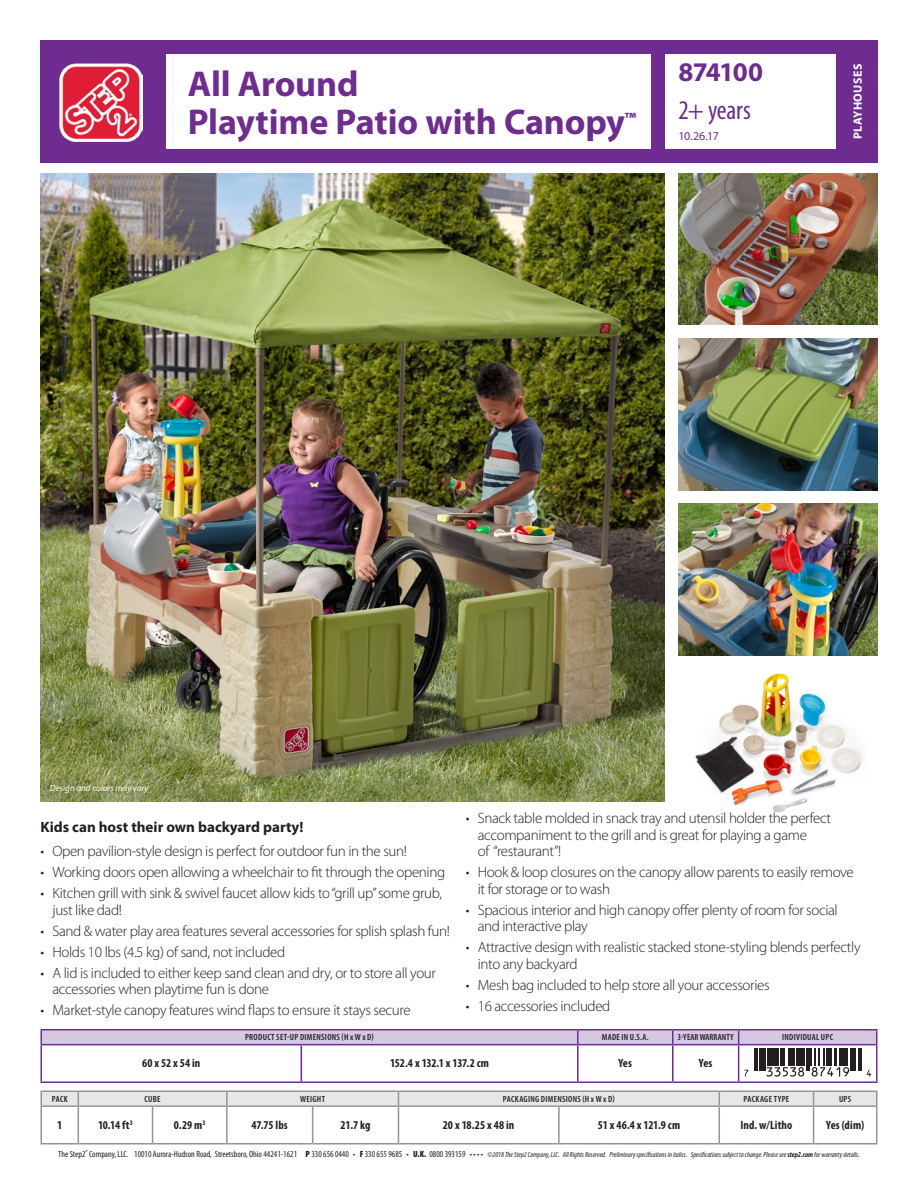
<style>
.page{position:relative;width:918px;height:1188px;background:#fff}
.page>*{position:absolute;margin:0;border:0;box-sizing:border-box;transform-origin:0 0}
.t1{font:700 36px "Myriad Pro";letter-spacing:-.005em;color:#6e2c91}
.t2{font:condensed 27px "Myriad Pro";letter-spacing:-.01em;color:#6e2c91}
.t3{font:700 27px "Myriad Pro";letter-spacing:-.05em;color:#6e2c91}
.t4{font:300 15px/16.5px "Myriad Pro";letter-spacing:-.025em;color:#231f20}
.Body_Text_Indent{font:700 15px "Myriad Pro";color:#231f20}
.t5{font:700 condensed 12px "Myriad Pro";letter-spacing:.005em;color:#231f20}
.t6{font:700 condensed 12px "Myriad Pro";letter-spacing:-.015em;color:#231f20}
.t7{font:700 12px "Myriad Pro";letter-spacing:.03em;color:#fff}
.t8{font:12px "Myriad Pro";color:#6e2c91}
.t9{font:600 condensed 9px "Myriad Pro";letter-spacing:.035em;color:#231f20}
.t10{font:italic 9px "Myriad Pro";color:#fff}
.t11{font:600 condensed 9px "Myriad Pro";letter-spacing:.005em;color:#231f20}
.t12{font:italic condensed 7.5px "Myriad Pro";color:#231f20}
.s1{font-style:normal;font-size:9px}
.s2{font-weight:900;font-style:normal;font-size:9px}
.s3{font-weight:700}
</style>
<div class="page">
<div style="left:166px;top:40px;width:712px;height:14px;background:#6e2c91"></div>
<div style="left:166px;top:149px;width:712px;height:14px;background:#6e2c91"></div>
<div style="left:40px;top:40px;width:126px;height:123px;background:#6e2c91"></div>
<div style="left:651px;top:40px;width:14px;height:123px;background:#6e2c91"></div>
<div style="left:836px;top:40px;width:42px;height:123px;background:#6e2c91"></div>
<img style="left:59px;top:64px;width:83px;height:77px">
<img style="left:40px;top:173px;width:625px;height:628px">
<img style="left:678px;top:173px;width:200px;height:152px">
<img style="left:695px;top:673px;width:168px;height:138px">
<img style="left:678px;top:504px;width:200px;height:152px">
<img style="left:678px;top:338px;width:200px;height:152px">
<hr style="left:40px;top:1029px;width:261px;height:1px;background:#6e2c91">
<hr style="left:301px;top:1029px;width:277px;height:1px;background:#6e2c91">
<hr style="left:578px;top:1029px;width:95px;height:1px;background:#6e2c91">
<hr style="left:673px;top:1029px;width:66px;height:1px;background:#6e2c91">
<hr style="left:739px;top:1029px;width:139px;height:1px;background:#6e2c91">
<hr style="left:40px;top:1045px;width:2px;height:37px;background:#6e2c91">
<hr style="left:301px;top:1045px;width:1px;height:37px;background:#6e2c91">
<hr style="left:577px;top:1045px;width:2px;height:37px;background:#6e2c91">
<hr style="left:672px;top:1045px;width:2px;height:37px;background:#6e2c91">
<hr style="left:738px;top:1045px;width:1px;height:37px;background:#6e2c91">
<hr style="left:876px;top:1045px;width:2px;height:37px;background:#6e2c91">
<hr style="left:40px;top:1082px;width:261px;height:1px;background:#6e2c91">
<hr style="left:301px;top:1082px;width:277px;height:1px;background:#6e2c91">
<hr style="left:578px;top:1082px;width:95px;height:1px;background:#6e2c91">
<hr style="left:673px;top:1082px;width:66px;height:1px;background:#6e2c91">
<hr style="left:739px;top:1082px;width:139px;height:1px;background:#6e2c91">
<svg style="left:40px;top:1030px;width:838px;height:47px"></svg>
<hr style="left:40px;top:1107px;width:2px;height:36px;background:#939598">
<hr style="left:78px;top:1107px;width:1px;height:36px;background:#939598">
<hr style="left:152px;top:1107px;width:1px;height:36px;background:#939598">
<hr style="left:226px;top:1107px;width:2px;height:36px;background:#939598">
<hr style="left:312px;top:1107px;width:1px;height:36px;background:#939598">
<hr style="left:398px;top:1107px;width:1px;height:36px;background:#939598">
<hr style="left:558px;top:1107px;width:2px;height:36px;background:#939598">
<hr style="left:719px;top:1107px;width:1px;height:36px;background:#939598">
<hr style="left:813px;top:1107px;width:1px;height:36px;background:#939598">
<hr style="left:876px;top:1107px;width:2px;height:36px;background:#939598">
<hr style="left:40px;top:1143px;width:38px;height:1px;background:#939598">
<hr style="left:78px;top:1143px;width:75px;height:1px;background:#939598">
<hr style="left:153px;top:1143px;width:74px;height:1px;background:#939598">
<hr style="left:227px;top:1143px;width:86px;height:1px;background:#939598">
<hr style="left:313px;top:1143px;width:85px;height:1px;background:#939598">
<hr style="left:398px;top:1143px;width:161px;height:1px;background:#939598">
<hr style="left:559px;top:1143px;width:160px;height:1px;background:#939598">
<hr style="left:719px;top:1143px;width:95px;height:1px;background:#939598">
<hr style="left:814px;top:1143px;width:63px;height:1px;background:#939598">
<hr style="left:40px;top:1090px;width:38px;height:2px;background:#939598">
<hr style="left:78px;top:1090px;width:75px;height:2px;background:#939598">
<hr style="left:153px;top:1090px;width:74px;height:2px;background:#939598">
<hr style="left:227px;top:1090px;width:86px;height:2px;background:#939598">
<hr style="left:313px;top:1090px;width:85px;height:2px;background:#939598">
<hr style="left:398px;top:1090px;width:161px;height:2px;background:#939598">
<hr style="left:559px;top:1090px;width:160px;height:2px;background:#939598">
<hr style="left:719px;top:1090px;width:95px;height:2px;background:#939598">
<hr style="left:814px;top:1090px;width:63px;height:2px;background:#939598">
<svg style="left:40px;top:1091px;width:838px;height:15px"></svg>
<hr style="left:40px;top:1105px;width:38px;height:2px;background:#939598">
<hr style="left:78px;top:1105px;width:75px;height:2px;background:#939598">
<hr style="left:153px;top:1105px;width:74px;height:2px;background:#939598">
<hr style="left:227px;top:1105px;width:86px;height:2px;background:#939598">
<hr style="left:313px;top:1105px;width:85px;height:2px;background:#939598">
<hr style="left:398px;top:1105px;width:161px;height:2px;background:#939598">
<hr style="left:559px;top:1105px;width:160px;height:2px;background:#939598">
<hr style="left:719px;top:1105px;width:95px;height:2px;background:#939598">
<hr style="left:814px;top:1105px;width:63px;height:2px;background:#939598">
<p class="t1" style="left:188px;top:64px;width:172px">All Around</p>
<p class="t1" style="left:188px;top:101px;width:450px">Playtime Patio with Canopy<sup>™</sup></p>
<p class="t3" style="left:678px;top:56px;width:86px">874100</p>
<p class="t2" style="left:678px;top:95px;width:74px">2+ years</p>
<p class="t8" style="left:678px;top:130px;width:42px">10.26.17</p>
<p class="t7" style="left:851px;top:139px;width:77px;rotate:-90deg">PLAYHOUSES</p>
<p class="t10" style="left:50px;top:783px;width:100px">Design and colors may vary</p>
<p class="Body_Text_Indent" style="left:40px;top:819px;width:264px">Kids can host their own backyard party!</p>
<p class="t4" style="left:40px;top:843px;width:368px">• Open pavilion-style design is perfect for outdoor fun in the sun!</p>
<p class="t4" style="left:40px;top:864px;width:406px">• Working doors open allowing a wheelchair to fit through the opening</p>
<p class="t4" style="left:52px;top:885px;width:391px;text-indent:-12px">• Kitchen grill with sink &amp; swivel faucet allow kids to “grill up” some grub, just like dad!</p>
<p class="t4" style="left:40px;top:923px;width:411px">• Sand &amp; water play area features several accessories for splish splash fun!</p>
<p class="t4" style="left:40px;top:944px;width:246px">• Holds 10 lbs (4.5 kg) of sand, not included</p>
<p class="t4" style="left:52px;top:965px;width:385px;text-indent:-12px">• A lid is included to either keep sand clean and dry, or to store all your accessories when playtime fun is done</p>
<p class="t4" style="left:40px;top:1002px;width:372px">• Market-style canopy features wind flaps to ensure it stays secure</p>
<p class="t4" style="left:466px;top:810px;width:367px">• Snack table molded in snack tray and utensil holder the perfect</p>
<p class="t4" style="left:478px;top:827px;width:331px">accompaniment to the grill and is great for playing a game</p>
<p class="t4" style="left:478px;top:843px;width:85px">of “restaurant”!</p>
<p class="t4" style="left:466px;top:864px;width:390px">• Hook &amp; loop closures on the canopy allow parents to easily remove</p>
<p class="t4" style="left:478px;top:881px;width:134px">it for storage or to wash</p>
<p class="t4" style="left:466px;top:902px;width:374px">• Spacious interior and high canopy offer plenty of room for social</p>
<p class="t4" style="left:478px;top:918px;width:112px">and interactive play</p>
<p class="t4" style="left:478px;top:939px;width:384px;text-indent:-12px">• Attractive design with realistic stacked stone-styling blends perfectly into any backyard</p>
<p class="t4" style="left:466px;top:977px;width:305px">• Mesh bag included to help store all your accessories</p>
<p class="t4" style="left:466px;top:998px;width:146px">• 16 accessories included</p>
<p class="t9" style="left:245px;top:1032px;width:130px">PRODUCT SET-UP DIMENSIONS (H x W x D)</p>
<p class="t9" style="left:602px;top:1032px;width:49px">MADE IN U.S.A.</p>
<p class="t11" style="left:678px;top:1032px;width:58px">3-YEAR WARRANTY</p>
<p class="t9" style="left:782px;top:1032px;width:53px">INDIVIDUAL UPC</p>
<p class="t5" style="left:142px;top:1057px;width:60px">60 x 52 x 54 in</p>
<p class="t6" style="left:390px;top:1057px;width:100px">152.4 x 132.1 x 137.2 cm</p>
<p class="t5" style="left:618px;top:1057px;width:15px">Yes</p>
<p class="t5" style="left:699px;top:1057px;width:15px">Yes</p>
<p class="t9" style="left:52px;top:1094px;width:17px">PACK</p>
<p class="t9" style="left:144px;top:1094px;width:18px">CUBE</p>
<p class="t9" style="left:300px;top:1094px;width:26px">WEIGHT</p>
<p class="t9" style="left:503px;top:1094px;width:113px">PACKAGING DIMENSIONS (H x W x D)</p>
<p class="t9" style="left:744px;top:1094px;width:47px">PACKAGE TYPE</p>
<p class="t9" style="left:839px;top:1094px;width:14px">UPS</p>
<p class="t5" style="left:57px;top:1118px;width:7px">1</p>
<p class="t5" style="left:98px;top:1118px;width:36px">10.14 ft<sup>3</sup></p>
<p class="t5" style="left:174px;top:1118px;width:33px">0.29 m<sup>3</sup></p>
<p class="t5" style="left:252px;top:1118px;width:38px">47.75 lbs</p>
<p class="t5" style="left:341px;top:1118px;width:31px">21.7 kg</p>
<p class="t5" style="left:443px;top:1118px;width:73px">20 x 18.25 x 48 in</p>
<p class="t5" style="left:598px;top:1118px;width:84px">51 x 46.4 x 121.9 cm</p>
<p class="t5" style="left:740px;top:1118px;width:54px">Ind. w/Litho</p>
<p class="t5" style="left:826px;top:1118px;width:39px">Yes (dim)</p>
<p class="t12" style="left:58px;top:1151px;width:803px"><span class="s1">The Step2</span><sup>®</sup> <span class="s1">Company, LLC. 10010 Aurora-Hudson Road, Streetsboro, Ohio 44241-1621</span> <span class="s2">P</span> <span class="s1">330 656 0440 •</span> <span class="s2">F</span> <span class="s1">330 655 9685 •</span> <span class="s2">U.K.</span> <span class="s1">0800 393159 • • • •</span> ©2018 The Step2 Company, LLC. All Rights Reserved. Preliminary specifications in italics. Specifications subject to change. Please see <span class="s3">step2.com</span> for warranty details.</p>
</div>
